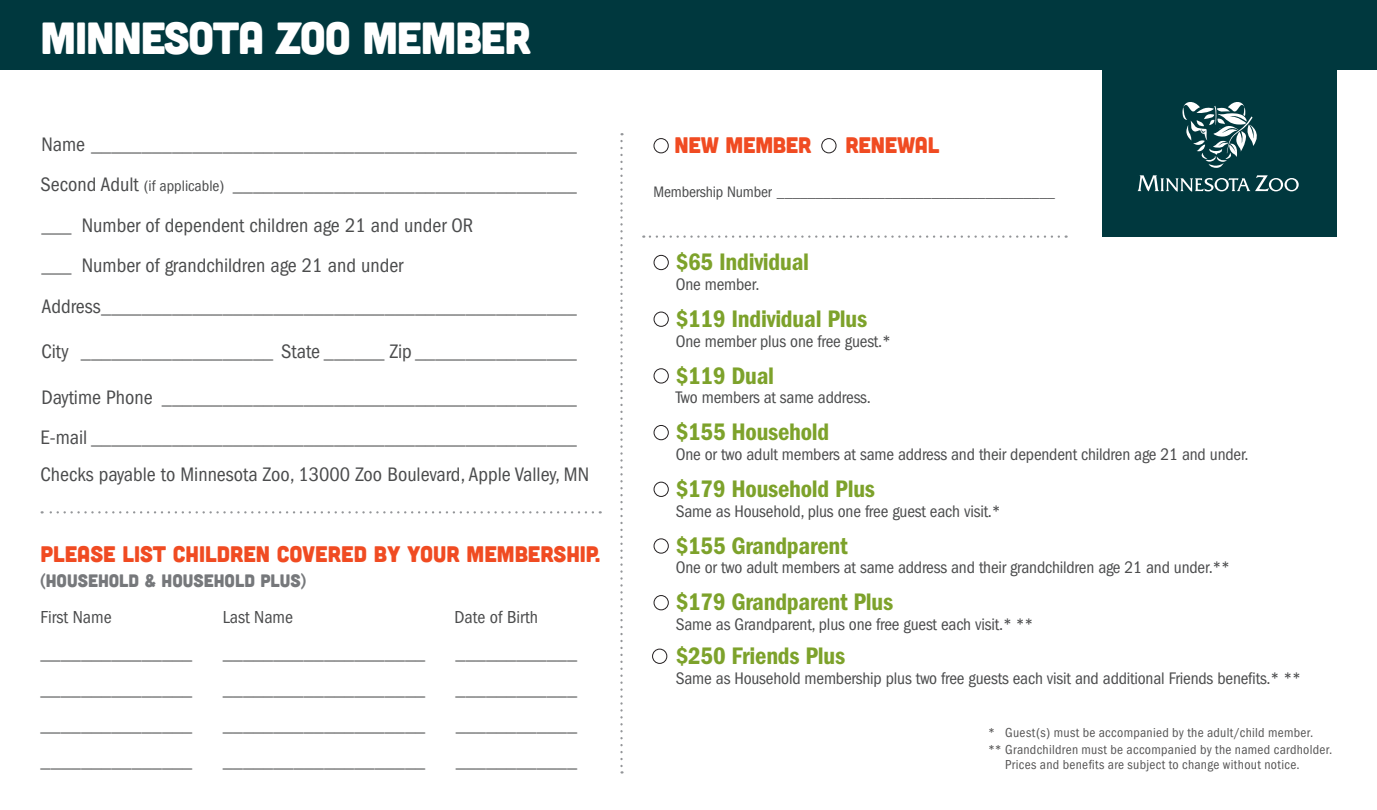
<style>
.page{position:relative;width:1377px;height:810px;background:#fff}
.page>*{position:absolute;margin:0;border:0;box-sizing:border-box;transform-origin:0 0}
.t1{font:45px "Cubano";letter-spacing:-.025em;color:#fff}
.t2{font:600 condensed 24.75px "Franklin Gothic";letter-spacing:-.01em;color:#7da22b}
.t3{font:22.5px "Cubano";color:#f04b22}
.t4{font:condensed 20.25px/40.5px "Franklin Gothic";color:#4b4c4d}
.t5{font:condensed 18px "Franklin Gothic";color:#4b4c4d}
.t6{font:18px "Cubano";color:#76787b}
.t7{font:condensed 17.32px "Franklin Gothic";letter-spacing:-.01em;color:#4b4c4d}
.t8{font:condensed 15.75px "Franklin Gothic";letter-spacing:-.01em;color:#4b4c4d}
.t9{font:condensed 13.5px "Franklin Gothic";letter-spacing:.02em;color:#575656}
.s1{font-size:15.75px}
</style>
<div class="page">
<div style="left:1102px;top:56px;width:234px;height:181px;background:#00383e"></div>
<svg style="left:1182px;top:102px;width:75px;height:66px"></svg>
<svg style="left:1138px;top:175px;width:161px;height:17px"></svg>
<div style="left:0;top:0;width:1377px;height:70px;background:#00383e"></div>
<div style="left:654px;top:255px;width:15px;height:15px;border:1px solid #231f20;border-radius:50%"></div>
<div style="left:654px;top:312px;width:15px;height:15px;border:1px solid #231f20;border-radius:50%"></div>
<div style="left:654px;top:368px;width:15px;height:16px;border:1px solid #231f20;border-radius:50%"></div>
<div style="left:654px;top:425px;width:15px;height:15px;border:1px solid #231f20;border-radius:50%"></div>
<div style="left:654px;top:482px;width:15px;height:15px;border:1px solid #231f20;border-radius:50%"></div>
<div style="left:654px;top:538px;width:15px;height:16px;border:1px solid #231f20;border-radius:50%"></div>
<div style="left:654px;top:595px;width:15px;height:15px;border:1px solid #231f20;border-radius:50%"></div>
<div style="left:652px;top:649px;width:15px;height:15px;border:1px solid #231f20;border-radius:50%"></div>
<div style="left:654px;top:138px;width:15px;height:15px;border:1px solid #231f20;border-radius:50%"></div>
<div style="left:821px;top:138px;width:16px;height:15px;border:1px solid #231f20;border-radius:50%"></div>
<svg style="left:42px;top:511px;width:551px;height:2px"></svg>
<svg style="left:643px;top:235px;width:416px;height:3px"></svg>
<svg style="left:620px;top:141px;width:3px;height:633px"></svg>
<h1 class="t1" style="left:40px;top:9px;width:492px">MINNESOTA ZOO MEMBER</h1>
<p class="t4" style="left:40px;top:124px;width:538px">Name ________________________________________________ Second Adult <span class="s1">(if applicable)</span> __________________________________ ___ Number of dependent children age 21 and under OR<br>___ Number of grandchildren age 21 and under Address_______________________________________________</p>
<p class="t4" style="left:41px;top:331px;width:537px">City ___________________ State ______ Zip ________________</p>
<p class="t4" style="left:40px;top:377px;width:538px">Daytime Phone _________________________________________<br>E-mail ________________________________________________</p>
<p class="t4" style="left:40px;top:454px;width:550px">Checks payable to Minnesota Zoo, 13000 Zoo Boulevard, Apple Valley, MN</p>
<p class="t3" style="left:40px;top:540px;width:561px">PLEASE LIST CHILDREN COVERED BY YOUR MEMBERSHIP.</p>
<p class="t6" style="left:40px;top:569px;width:267px">(HOUSEHOLD &amp; HOUSEHOLD PLUS)</p>
<p class="t5" style="left:40px;top:607px;width:73px">First Name</p>
<p class="t5" style="left:223px;top:607px;width:72px">Last Name</p>
<p class="t5" style="left:454px;top:607px;width:85px">Date of Birth</p>
<p class="t4" style="left:40px;top:632px;width:153px">_______________</p>
<p class="t4" style="left:223px;top:632px;width:204px">____________________</p>
<p class="t4" style="left:456px;top:632px;width:123px">____________</p>
<p class="t4" style="left:41px;top:668px;width:153px">_______________</p>
<p class="t4" style="left:223px;top:668px;width:204px">____________________</p>
<p class="t4" style="left:456px;top:668px;width:123px">____________</p>
<p class="t4" style="left:41px;top:704px;width:153px">_______________</p>
<p class="t4" style="left:223px;top:704px;width:204px">____________________</p>
<p class="t4" style="left:456px;top:704px;width:123px">____________</p>
<p class="t4" style="left:41px;top:740px;width:153px">_______________</p>
<p class="t4" style="left:223px;top:740px;width:204px">____________________</p>
<p class="t4" style="left:456px;top:740px;width:123px">____________</p>
<p class="t3" style="left:675px;top:131px;width:138px">NEW MEMBER</p>
<p class="t3" style="left:845px;top:131px;width:95px">RENEWAL</p>
<p class="t8" style="left:654px;top:183px;width:403px">Membership Number ____________________________________</p>
<p class="t2" style="left:676px;top:248px;width:135px">$65 Individual</p>
<p class="t7" style="left:676px;top:274px;width:85px">One member.</p>
<p class="t2" style="left:676px;top:304px;width:193px">$119 Individual Plus</p>
<p class="t7" style="left:676px;top:331px;width:217px">One member plus one free guest.*</p>
<p class="t2" style="left:676px;top:361px;width:100px">$119 Dual</p>
<p class="t7" style="left:676px;top:388px;width:197px">Two members at same address.</p>
<p class="t2" style="left:676px;top:418px;width:155px">$155 Household</p>
<p class="t7" style="left:676px;top:445px;width:574px">One or two adult members at same address and their dependent children age 21 and under.</p>
<p class="t2" style="left:676px;top:475px;width:201px">$179 Household Plus</p>
<p class="t7" style="left:676px;top:501px;width:326px">Same as Household, plus one free guest each visit.*</p>
<p class="t2" style="left:676px;top:531px;width:173px">$155 Grandparent</p>
<p class="t7" style="left:676px;top:558px;width:556px">One or two adult members at same address and their grandchildren age 21 and under.**</p>
<p class="t2" style="left:676px;top:588px;width:219px">$179 Grandparent Plus</p>
<p class="t7" style="left:676px;top:615px;width:359px">Same as Grandparent, plus one free guest each visit.* **</p>
<p class="t2" style="left:676px;top:642px;width:171px">$250 Friends Plus</p>
<p class="t7" style="left:676px;top:668px;width:627px">Same as Household membership plus two free guests each visit and additional Friends benefits.* **</p>
<p class="t9" style="left:988px;top:725px;width:327px">* Guest(s) must be accompanied by the adult/child member.</p>
<p class="t9" style="left:988px;top:741px;width:346px">** Grandchildren must be accompanied by the named cardholder.</p>
<p class="t9" style="left:1005px;top:757px;width:296px">Prices and benefits are subject to change without notice.</p>
</div>
